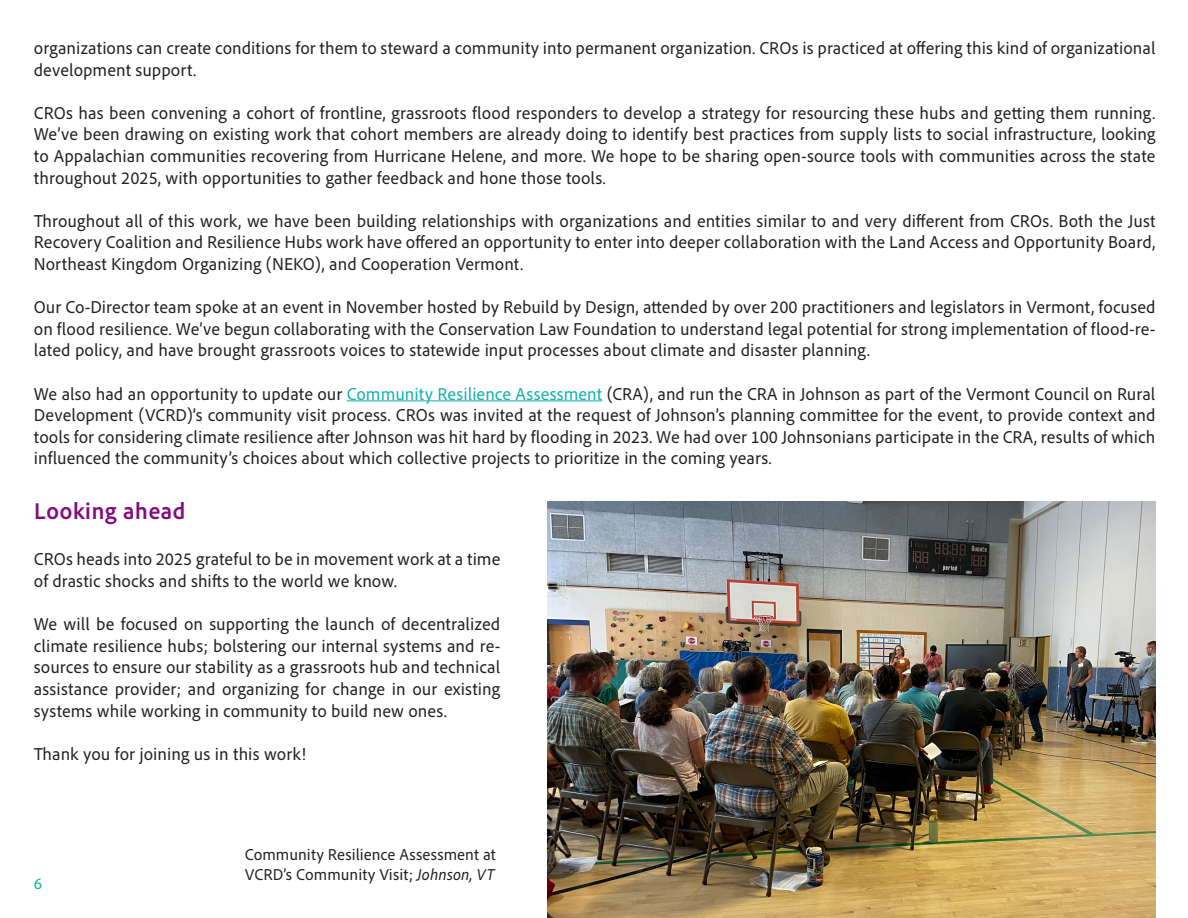
<style>
.page{position:relative;width:1188px;height:918px;background:#fff}
.page>*{position:absolute;margin:0;border:0;box-sizing:border-box;transform-origin:0 0}
.t1{font:700 24px "Adobe Clean UX";color:#850a7e}
.t2{font:18px/21.6px "Adobe Clean UX";color:#231f20;text-align:justify}
.t3{font:16.5px "Adobe Clean UX";color:#231f20}
.t4{font:16.5px "Adobe Clean UX";color:#0db0b0}
.s1{color:#0db0b0}
.s2{font-style:italic}
</style>
<div class="page">
<img style="left:547px;top:501px;width:609px;height:417px">
<hr style="left:347px;top:400px;width:255px;height:1px;background:#0db0b0">
<p class="t2" style="left:34px;top:37px;width:1123px">organizations can create conditions for them to steward a community into permanent organization. CROs is practiced at offering this kind of organizational development support.</p>
<p class="t2" style="left:34px;top:101px;width:1123px">CROs has been convening a cohort of frontline, grassroots flood responders to develop a strategy for resourcing these hubs and getting them running.<br>We’ve been drawing on existing work that cohort members are already doing to identify best practices from supply lists to social infrastructure, looking to Appalachian communities recovering from Hurricane Helene, and more. We hope to be sharing open-source tools with communities across the state throughout 2025, with opportunities to gather feedback and hone those tools.</p>
<p class="t2" style="left:34px;top:209px;width:1123px">Throughout all of this work, we have been building relationships with organizations and entities similar to and very different from CROs. Both the Just Recovery Coalition and Resilience Hubs work have offered an opportunity to enter into deeper collaboration with the Land Access and Opportunity Board, Northeast Kingdom Organizing (NEKO), and Cooperation Vermont.</p>
<p class="t2" style="left:34px;top:296px;width:1123px">Our Co-Director team spoke at an event in November hosted by Rebuild by Design, attended by over 200 practitioners and legislators in Vermont, focused on flood resilience. We’ve begun collaborating with the Conservation Law Foundation to understand legal potential for strong implementation of flood-re&shy;lated policy, and have brought grassroots voices to statewide input processes about climate and disaster planning.</p>
<p class="t2" style="left:34px;top:382px;width:1123px">We also had an opportunity to update our <span class="s1">Community Resilience Assessment</span> (CRA), and run the CRA in Johnson as part of the Vermont Council on Rural Development (VCRD)’s community visit process. CROs was invited at the request of Johnson’s planning committee for the event, to provide context and tools for considering climate resilience after Johnson was hit hard by flooding in 2023. We had over 100 Johnsonians participate in the CRA, results of which influenced the community’s choices about which collective projects to prioritize in the coming years.</p>
<p class="t1" style="left:34px;top:495px;width:153px">Looking ahead</p>
<p class="t2" style="left:34px;top:548px;width:468px">CROs heads into 2025 grateful to be in movement work at a time of drastic shocks and shifts to the world we know.</p>
<p class="t2" style="left:34px;top:613px;width:468px">We will be focused on supporting the launch of decentralized climate resilience hubs; bolstering our internal systems and re&shy;sources to ensure our stability as a grassroots hub and technical assistance provider; and organizing for change in our existing systems while working in community to build new ones.</p>
<p class="t2" style="left:34px;top:743px;width:274px">Thank you for joining us in this work!</p>
<p class="t4" style="left:34px;top:873px;width:10px">6</p>
<p class="t3" style="left:245px;top:844px;width:252px">Community Resilience Assessment at</p>
<p class="t3" style="left:245px;top:864px;width:251px">VCRD’s Community Visit; <span class="s2">Johnson, VT</span></p>
</div>
